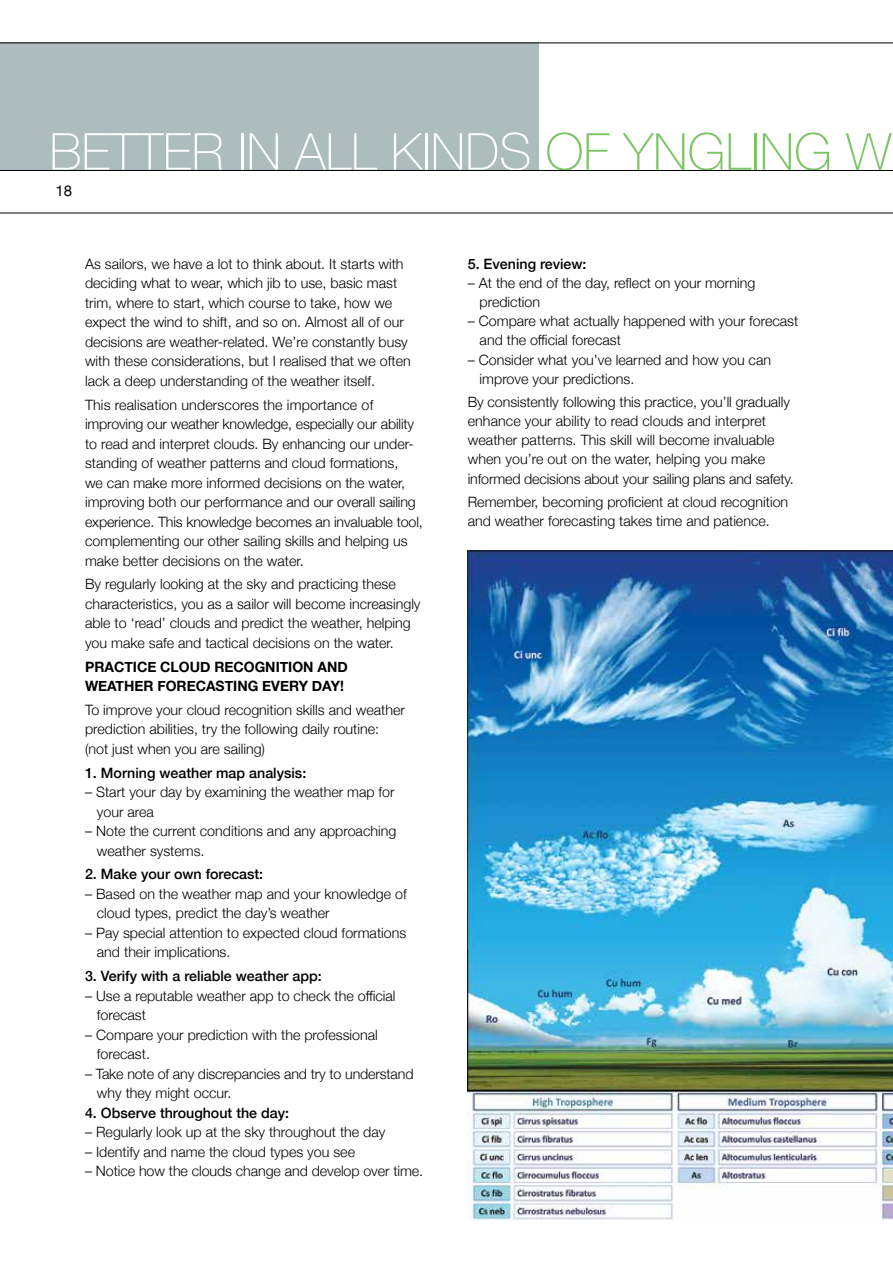
<style>
.page{position:relative;width:893px;height:1263px;background:#fff}
.page>*{position:absolute;margin:0;border:0;box-sizing:border-box;transform-origin:0 0}
.t1{font:100 51px "Helvetica Neue";color:#fff}
.t2{font:15px "Helvetica Neue";color:#000}
.t3{font:300 14.25px/19.5px "Helvetica Neue";color:#000}
.t4{font:500 14.25px "Helvetica Neue";color:#000}
.t5{font:700 14.25px/19.5px "Helvetica Neue";color:#000}
.s1{color:#7cc466}
</style>
<div class="page">
<div style="left:0;top:43px;width:538px;height:127px;background:#adbdbd"></div>
<hr style="left:0;top:43px;width:893px;height:1px;background:#000">
<hr style="left:0;top:213px;width:893px;height:1px;background:#000">
<img style="left:468px;top:551px;width:425px;height:669px">
<hr style="left:0;top:170px;width:893px;height:1px;background:#000">
<h1 class="t1" style="left:49px;top:113px;width:844px">BETTER IN ALL KINDS <span class="s1">OF YNGLING W</span></h1>
<p class="t2" style="left:55px;top:180px;width:18px">18</p>
<p class="t3" style="left:85px;top:253px;width:327px">As sailors, we have a lot to think about. It starts with deciding what to wear, which jib to use, basic mast trim, where to start, which course to take, how we expect the wind to shift, and so on. Almost all of our decisions are weather-related. We’re constantly busy with these considerations, but I realised that we often lack a deep understanding of the weather itself.</p>
<p class="t3" style="left:85px;top:394px;width:339px">This realisation underscores the importance of improving our weather knowledge, especially our ability to read and interpret clouds. By enhancing our under&shy;standing of weather patterns and cloud formations,<br>we can make more informed decisions on the water, improving both our performance and our overall sailing experience. This knowledge becomes an invaluable tool, complementing our other sailing skills and helping us make better decisions on the water.</p>
<p class="t3" style="left:85px;top:573px;width:337px">By regularly looking at the sky and practicing these characteristics, you as a sailor will become increasingly able to ‘read’ clouds and predict the weather, helping you make safe and tactical decisions on the water.</p>
<p class="t5" style="left:85px;top:657px;width:264px">PRACTICE CLOUD RECOGNITION AND<br>WEATHER FORECASTING EVERY DAY!</p>
<p class="t3" style="left:85px;top:699px;width:321px">To improve your cloud recognition skills and weather prediction abilities, try the following daily routine: (not just when you are sailing)</p>
<p class="t4" style="left:85px;top:761px;width:223px">1. Morning weather map analysis:</p>
<p class="t3" style="left:97px;top:781px;width:299px;text-indent:-12px">– Start your day by examining the weather map for your area</p>
<p class="t3" style="left:97px;top:820px;width:301px;text-indent:-12px">– Note the current conditions and any approaching weather systems.</p>
<p class="t4" style="left:85px;top:863px;width:180px">2. Make your own forecast:</p>
<p class="t3" style="left:97px;top:883px;width:311px;text-indent:-12px">– Based on the weather map and your knowledge of cloud types, predict the day’s weather</p>
<p class="t3" style="left:97px;top:922px;width:311px;text-indent:-12px">– Pay special attention to expected cloud formations and their implications.</p>
<p class="t4" style="left:85px;top:965px;width:238px">3. Verify with a reliable weather app:</p>
<p class="t3" style="left:97px;top:985px;width:300px;text-indent:-12px">– Use a reputable weather app to check the official forecast</p>
<p class="t3" style="left:97px;top:1024px;width:282px;text-indent:-12px">– Compare your prediction with the professional forecast.</p>
<p class="t3" style="left:97px;top:1063px;width:318px;text-indent:-12px">– Take note of any discrepancies and try to understand why they might occur.</p>
<p class="t4" style="left:85px;top:1101px;width:206px">4. Observe throughout the day:</p>
<p class="t3" style="left:85px;top:1121px;width:302px">– Regularly look up at the sky throughout the day</p>
<p class="t3" style="left:85px;top:1141px;width:272px">– Identify and name the cloud types you see</p>
<p class="t3" style="left:85px;top:1160px;width:340px">– Notice how the clouds change and develop over time.</p>
<p class="t4" style="left:468px;top:252px;width:120px">5. Evening review:</p>
<p class="t3" style="left:480px;top:272px;width:277px;line-height:19px;text-indent:-12px">– At the end of the day, reflect on your morning prediction</p>
<p class="t3" style="left:480px;top:311px;width:320px;line-height:19px;text-indent:-12px">– Compare what actually happened with your forecast and the official forecast</p>
<p class="t3" style="left:480px;top:349px;width:293px;line-height:19px;text-indent:-12px">– Consider what you’ve learned and how you can improve your predictions.</p>
<p class="t3" style="left:468px;top:391px;width:327px;line-height:19px">By consistently following this practice, you’ll gradually enhance your ability to read clouds and interpret weather patterns. This skill will become invaluable when you’re out on the water, helping you make informed decisions about your sailing plans and safety.</p>
<p class="t3" style="left:468px;top:491px;width:322px;line-height:19px">Remember, becoming proficient at cloud recognition and weather forecasting takes time and patience.</p>
</div>
